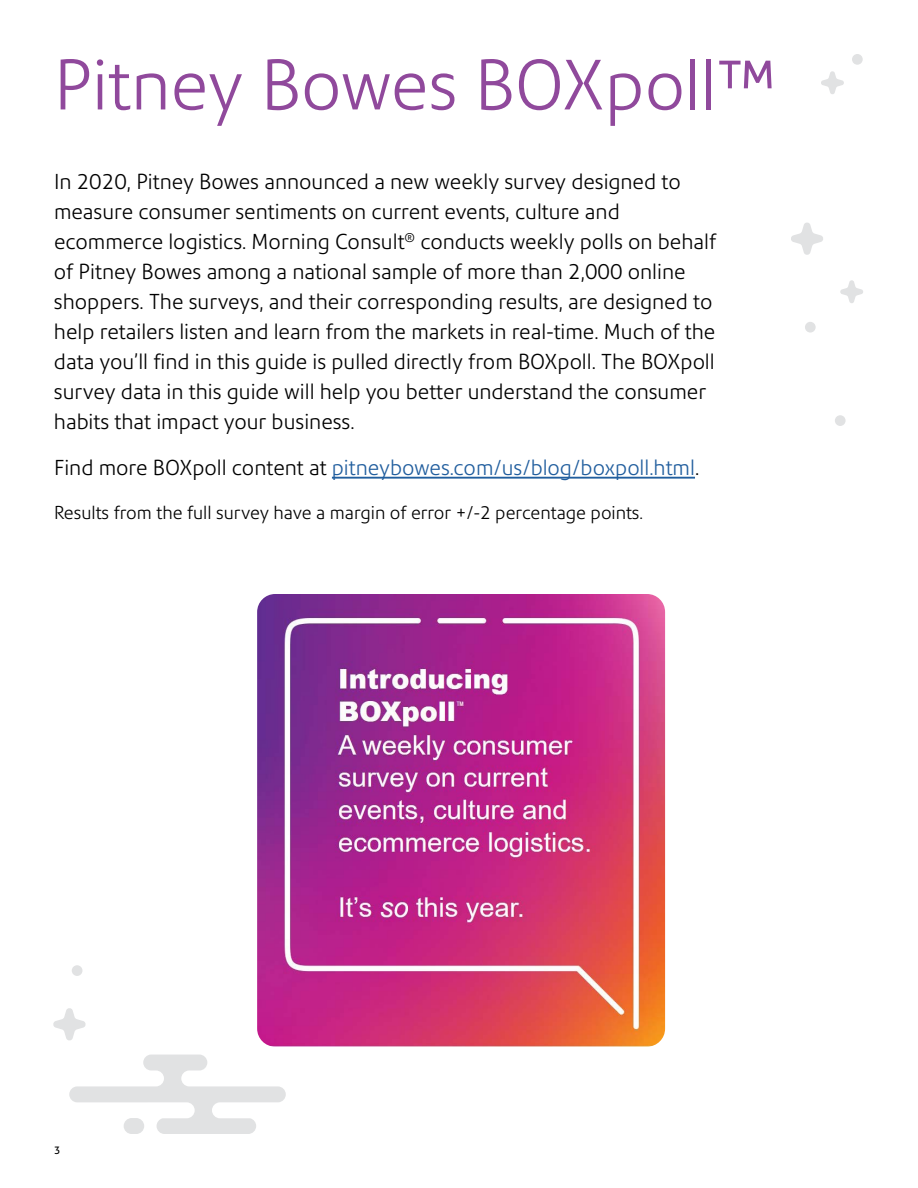
<style>
.page{position:relative;width:918px;height:1188px;background:#fff}
.page>*{position:absolute;margin:0;border:0;box-sizing:border-box;transform-origin:0 0}
.t1{font:300 69px "Precision Sans";color:#90499c}
.t2{font:300 21px/30px "Precision Sans";color:#000}
.t3{font:300 21px "Precision Sans";color:#215e9e}
.t4{font:300 18px "Precision Sans";color:#000}
.t5{font:10.5px "Precision Sans";color:#000}
.s1{color:#000}
</style>
<div class="page">
<svg style="left:69px;top:1055px;width:217px;height:79px"></svg>
<div style="left:72px;top:965px;width:10px;height:11px;background:#e1e2e3;border-radius:50%"></div>
<svg style="left:53px;top:1008px;width:33px;height:33px"></svg>
<div style="left:805px;top:322px;width:11px;height:11px;background:#e1e2e3;border-radius:50%"></div>
<div style="left:852px;top:54px;width:11px;height:11px;background:#e1e2e3;border-radius:50%"></div>
<div style="left:835px;top:415px;width:11px;height:11px;background:#e1e2e3;border-radius:50%"></div>
<svg style="left:791px;top:222px;width:32px;height:33px"></svg>
<svg style="left:840px;top:280px;width:23px;height:23px"></svg>
<svg style="left:821px;top:71px;width:23px;height:23px"></svg>
<img style="left:257px;top:594px;width:408px;height:453px">
<hr style="left:332px;top:477px;width:363px;height:2px;background:#215e9e">
<h1 class="t1" style="left:54px;top:43px;width:723px">Pitney Bowes BOXpoll™</h1>
<p class="t2" style="left:54px;top:167px;width:664px">In 2020, Pitney Bowes announced a new weekly survey designed to measure consumer sentiments on current events, culture and ecommerce logistics. Morning Consult<sup>®</sup> conducts weekly polls on behalf of Pitney Bowes among a national sample of more than 2,000 online shoppers. The surveys, and their corresponding results, are designed to help retailers listen and learn from the markets in real-time. Much of the data you’ll find in this guide is pulled directly from BOXpoll. The BOXpoll survey data in this guide will help you better understand the consumer habits that impact your business.</p>
<p class="t3" style="left:54px;top:455px;width:647px"><span class="s1">Find more BOXpoll content at</span> pitneybowes.com/us/blog/boxpoll.html<span class="s1">.</span></p>
<p class="t4" style="left:54px;top:501px;width:591px">Results from the full survey have a margin of error +/-2 percentage points.</p>
<p class="t5" style="left:54px;top:1144px;width:8px">3</p>
</div>
